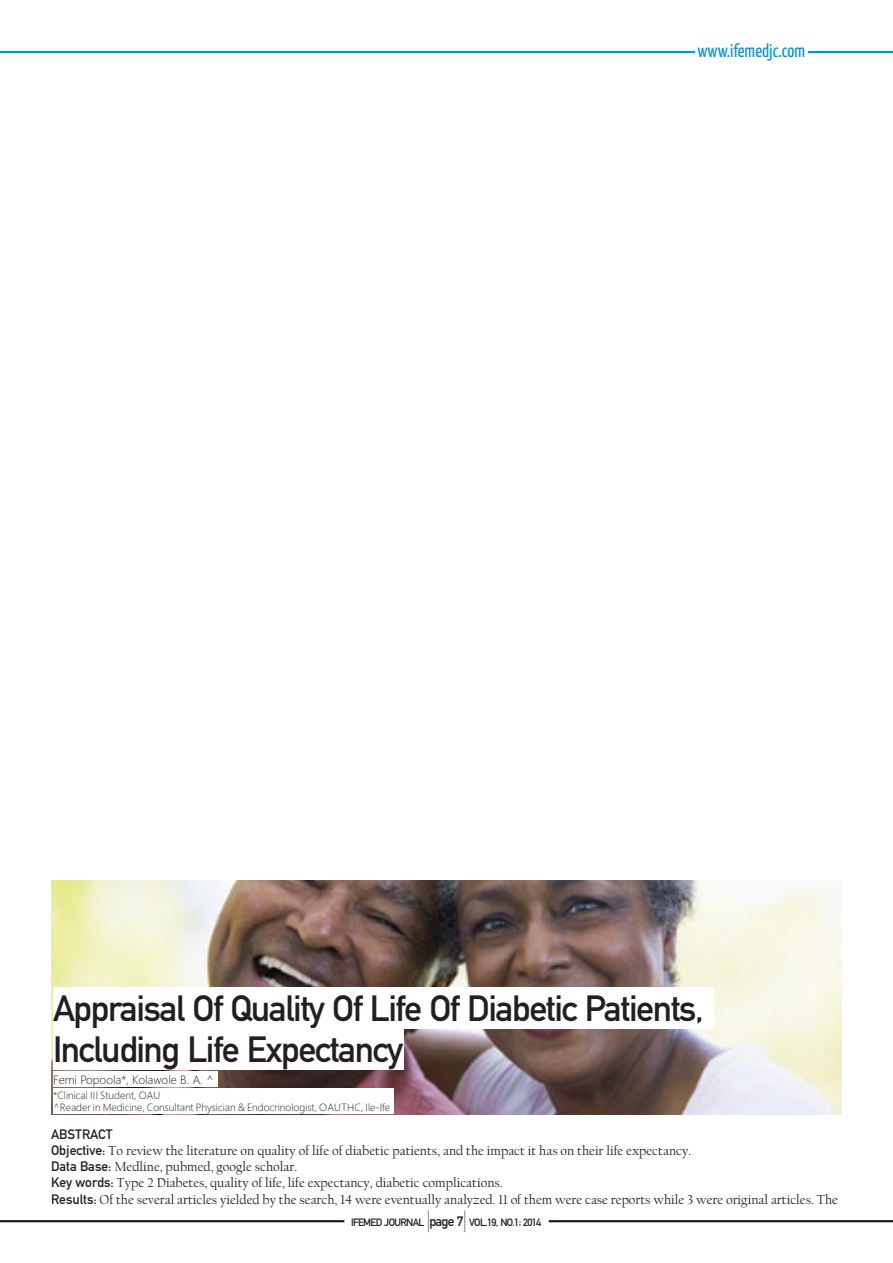
<style>
.page{position:relative;width:893px;height:1263px;background:#fff}
.page>*{position:absolute;margin:0;border:0;box-sizing:border-box;transform-origin:0 0}
.t1{font:36px "DIN Mittelschrift Alternate";letter-spacing:-.04em;color:#231f20}
.t2{font:100 24px "Raleway";color:#231f20}
.t3{font:18.75px "Yanone Kaffeesatz";color:#0095da}
.t4{font:13.5px/16px "Californian FB";color:#231f20}
.t5{font:13.5px "DIN Mittelschrift Alternate";color:#231f20}
.t6{font:300 12px "Segoe UI";color:#231f20}
.t7{font:300 10.5px/11.1px "Segoe UI";color:#231f20}
.t8{font:10.5px "DIN Mittelschrift Alternate";letter-spacing:-.06em;color:#231f20}
.s1{font-family:"DIN Mittelschrift Alternate"}
.s2{font-size:13.5px}
</style>
<div class="page">
<img style="left:51px;top:880px;width:791px;height:234px">
<div style="left:53px;top:987px;width:660px;height:42px;background:#fff"></div>
<div style="left:53px;top:1071px;width:164px;height:16px;background:#fff"></div>
<div style="left:53px;top:1028px;width:351px;height:42px;background:#fff"></div>
<div style="left:53px;top:1088px;width:340px;height:25px;background:#fff"></div>
<hr style="left:0;top:51px;width:695px;height:2px;background:#0095da">
<hr style="left:808px;top:51px;width:85px;height:2px;background:#0095da">
<hr style="left:0;top:1220px;width:344px;height:2px;background:#231f20">
<hr style="left:549px;top:1220px;width:344px;height:2px;background:#231f20">
<h3 class="t3" style="left:697px;top:43px;width:109px">www.ifemedjc.com</h3>
<h1 class="t1" style="left:53px;top:995px;width:652px">Appraisal Of Quality Of Life Of Diabetic Patients,</h1>
<h1 class="t1" style="left:53px;top:1036px;width:352px">Including Life Expectancy</h1>
<p class="t7" style="left:53px;top:1091px;width:339px">*Clinical III Student, OAU<br>^Reader in Medicine, Consultant Physician &amp; Endocrinologist, OAUTHC, Ile-Ife</p>
<p class="t6" style="left:53px;top:1075px;width:162px">Femi Popoola*, Kolawole B. A. ^</p>
<p class="t5" style="left:51px;top:1130px;width:63px">ABSTRACT</p>
<p class="t4" style="left:51px;top:1144px;width:788px"><span class="s1">Objective:</span> To review the literature on quality of life of diabetic patients, and the impact it has on their life expectancy.<br><span class="s1">Data Base:</span> Medline, pubmed, google scholar.<br><span class="s1">Key words:</span> Type 2 Diabetes, quality of life, life expectancy, diabetic complications.<br><span class="s1">Results:</span> Of the several articles yielded by the search, 14 were eventually analyzed. 11 of them were case reports while 3 were original articles. The</p>
<h2 class="t2" style="left:426px;top:1206px;width:6px">|</h2>
<h2 class="t2" style="left:463px;top:1206px;width:6px">|</h2>
<p class="t8" style="left:351px;top:1218px;width:192px">IFEMED JOURNAL <span class="s2">page 7</span> VOL.19, NO.1 2014</p>
<p class="t8" style="left:519px;top:1217px;width:4px">;</p>
</div>
